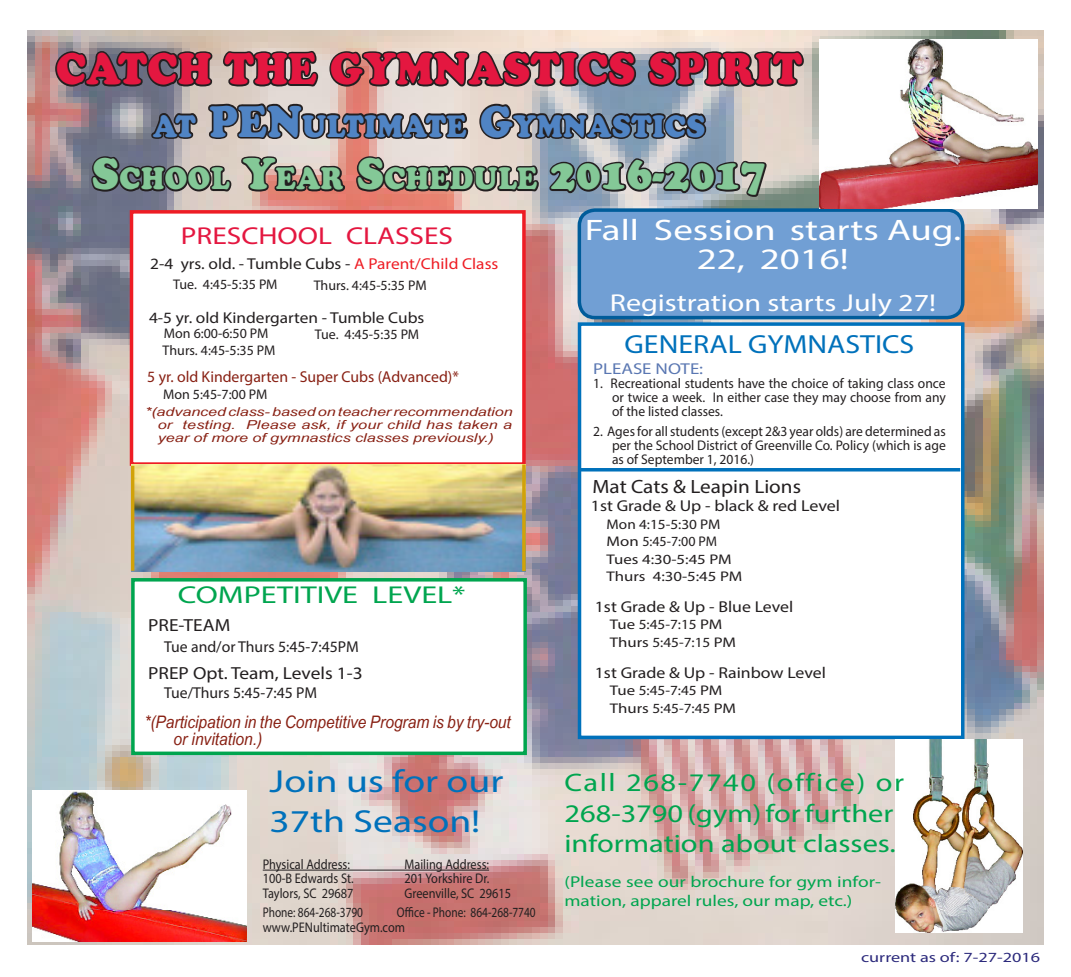
<style>
.page{position:relative;width:1071px;height:977px;background:#fff}
.page>*{position:absolute;margin:0;border:0;box-sizing:border-box;transform-origin:0 0}
.t1{font:43.75px "Cooper Black Std";letter-spacing:.015em;color:#e41740;scale:.9 1}
.t2{font:43.75px "Cooper Black Std";letter-spacing:.015em;color:#84c897;scale:.9 1}
.t3{font:31.85px/39.4px "Myriad Pro";color:#0071bb;scale:1.25 1}
.t4{font:30.62px "Cooper Black Std";color:#5084c4;scale:.9 1}
.t5{font:30.62px "Cooper Black Std";color:#84c897;scale:.9 1}
.t6{font:29.75px/29.2px "Myriad Pro";color:#fff;text-align:center;scale:1.31 1}
.Headline{font:26.25px "Myriad Pro";color:#0071bb;scale:1.14 1}
.t7{font:25.38px/30.4px "Myriad Pro";color:#00a54f;scale:1.2 1}
.t8{font:24.5px "Myriad Pro";color:#fff;scale:1.23 1}
.Headline-2{font:24.5px "Myriad Pro";color:#00a54f;scale:1.31 1}
.Headline-3{font:24.5px "Myriad Pro";color:#e41740;scale:1.2 1}
.Headline_-_age{font:19.25px "Myriad Pro";color:#231f20;scale:1.1 1}
.HEADLINE-AGE_PS{font:17.5px "Myriad Pro";color:#231f20;scale:1.11 1}
.t9{font:italic 17.15px/17.3px "Arial Narrow";color:#882013;scale:1.1 1}
.Headline_-_age-2{font:15.75px "Myriad Pro";color:#231f20;scale:1.1 1}
.t10{font:15.75px/19.8px "Myriad Pro";color:#00a54f;scale:1.23 1}
.Headline_-_age-3{font:15.75px "Myriad Pro";color:#231f20}
.Headline_-_age-4{font:15.75px "Myriad Pro";color:#231f20;scale:1.13 1}
.Headline_-_age-5{font:15.75px "Myriad Pro";color:#882013}
.HEADLINE-AGE_PS-2{font:15.75px "Myriad Pro";color:#231f20;scale:1.13 1}
.Headline-4{font:15.75px "Myriad Pro";color:#5a77b2;scale:1.2 1}
.Headline-5{font:14px/13.8px "Myriad Pro";color:#231f20;text-align:justify}
.Headline-6{font:14px "Myriad Pro";color:#231f20;scale:1.2 1}
.Body_schedules_ps{font:14px "Myriad Pro";color:#231f20}
.Headline-7{font:14px "Myriad Pro";color:#231f20;scale:.88 1}
.Headline-8{font:14px "Myriad Pro";color:#231f20;scale:.81 1}
.spacer{font:14px "Myriad Pro";color:#231f20;scale:.88 1}
.t11{font:14px "Myriad Pro";color:#2c2a7c;scale:1.3 1}
.Headline-9{font:14px "Myriad Pro";color:#231f20;scale:1.09 1}
.Body_schedules_ps-2{font:italic 12.25px/13.1px "Arial Narrow";color:#882013;text-align:justify;scale:1.6 1}
.s1{font-size:43.75px}
.s2{font-size:30.62px}
.s3{color:#ee1c24}
</style>
<div class="page">
<img style="left:28px;top:31px;width:1015px;height:913px">
<div style="left:578px;top:322px;width:387px;height:417px;background:#fff;border:4px solid #0071bb"></div>
<div style="left:131px;top:578px;width:396px;height:177px;background:#fff;border:4px solid #00a54f"></div>
<div style="left:130px;top:210px;width:396px;height:256px;background:#fff;border:4px solid #ee1c24"></div>
<div style="left:579px;top:210px;width:384px;height:107px;background:#719fd4;border-radius:16px"></div>
<div style="left:578px;top:208px;width:387px;height:111px;border:4px solid #005c9a;border-radius:16px"></div>
<hr style="left:579px;top:468px;width:381px;height:3px;background:#0071bb">
<img style="left:131px;top:465px;width:391px;height:106px">
<img style="left:32px;top:790px;width:214px;height:151px">
<hr style="left:131px;top:466px;width:3px;height:104px;background:#d1a209">
<svg style="left:522px;top:464px;width:4px;height:107px"></svg>
<img style="left:896px;top:739px;width:127px;height:193px">
<img style="left:819px;top:39px;width:219px;height:170px">
<hr style="left:263px;top:869px;width:226px;height:1px;background:#231f20">
<svg style="left:53px;top:49px;width:753px;height:313px"></svg>
<p class="t1" style="left:56px;top:43px;width:831px">CATCH THE GYMNASTICS SPIRIT</p>
<p class="t4" style="left:153px;top:108px;width:236px">AT <span class="s1">PEN</span>ULTIMATE</p>
<p class="t4" style="left:480px;top:108px;width:62px"><span class="s1">G</span>YMNASTICS</p>
<p class="t5" style="left:92px;top:160px;width:230px"><span class="s1">S</span>CHOOL <span class="s1">Y</span>EAR</p>
<p class="t5" style="left:357px;top:160px;width:56px"><span class="s1">S</span>CHE</p>
<p class="t2" style="left:450px;top:148px;width:352px"><span class="s2">DULE</span> 2016-2017</p>
<p class="t6" style="left:585px;top:214px;width:289px">Fall Session starts Aug.<br>22, 2016!</p>
<p class="t8" style="left:610px;top:288px;width:267px">Registration starts July 27!</p>
<p class="Headline-3" style="left:181px;top:220px;width:228px">PRESCHOOL CLASSES</p>
<p class="Headline_-_age-2" style="left:150px;top:254px;width:318px">2-4 yrs. old. - Tumble Cubs - <span class="s3">A Parent/Child Class</span></p>
<p class="Body_schedules_ps" style="left:173px;top:275px;width:106px">Tue. 4:45-5:35 PM</p>
<p class="Body_schedules_ps" style="left:164px;top:325px;width:106px">Mon 6:00-6:50 PM</p>
<p class="Body_schedules_ps" style="left:163px;top:342px;width:114px">Thurs. 4:45-5:35 PM</p>
<p class="Headline" style="left:625px;top:327px;width:256px">GENERAL GYMNASTICS</p>
<p class="Body_schedules_ps" style="left:314px;top:276px;width:114px">Thurs. 4:45-5:35 PM</p>
<p class="Headline_-_age-2" style="left:149px;top:307px;width:252px">4-5 yr. old Kindergarten - Tumble Cubs</p>
<p class="Body_schedules_ps" style="left:315px;top:326px;width:106px">Tue. 4:45-5:35 PM</p>
<p class="Headline_-_age-5" style="left:147px;top:367px;width:313px">5 yr. old Kindergarten - Super Cubs (Advanced)*</p>
<p class="Body_schedules_ps" style="left:163px;top:386px;width:106px">Mon 5:45-7:00 PM</p>
<p class="Body_schedules_ps-2" style="left:158px;top:404px;width:223px;text-indent:-13px">*(advanced class- based on teacher recommendation or testing. Please ask, if your child has taken a year of more of gymnastics classes previously.)</p>
<p class="Headline-2" style="left:178px;top:580px;width:221px">COMPETITIVE LEVEL*</p>
<p class="HEADLINE-AGE_PS" style="left:148px;top:614px;width:75px">PRE-TEAM</p>
<p class="Headline_-_age-3" style="left:164px;top:636px;width:196px">Tue and/or Thurs 5:45-7:45PM</p>
<p class="HEADLINE-AGE_PS" style="left:148px;top:662px;width:195px">PREP Opt. Team, Levels 1-3</p>
<p class="Headline_-_age-3" style="left:164px;top:683px;width:154px">Tue/Thurs 5:45-7:45 PM</p>
<p class="t9" style="left:174px;top:712px;width:308px;text-indent:-29px">*(Participation in the Competitive Program is by try-out or invitation.)</p>
<p class="t3" style="left:270px;top:761px;width:189px">Join us for our<br>37th Season!</p>
<p class="spacer" style="left:263px;top:855px;width:101px">Physical Address:</p>
<p class="spacer" style="left:405px;top:855px;width:98px">Mailing Address:</p>
<p class="Headline-7" style="left:263px;top:869px;width:105px">100-B Edwards St.</p>
<p class="Headline-7" style="left:405px;top:869px;width:98px">201 Yorkshire Dr.</p>
<p class="Headline-7" style="left:263px;top:884px;width:104px">Taylors, SC 29687</p>
<p class="Headline-7" style="left:405px;top:884px;width:123px">Greenville, SC 29615</p>
<p class="Headline-8" style="left:263px;top:904px;width:125px">Phone: 864-268-3790</p>
<p class="Headline-8" style="left:397px;top:904px;width:173px">Office - Phone: 864-268-7740</p>
<p class="Headline-7" style="left:263px;top:918px;width:163px">www.PENultimateGym.com</p>
<p class="Headline-4" style="left:593px;top:359px;width:93px">PLEASE NOTE:</p>
<p class="Headline-5" style="left:612px;top:376px;width:335px;text-indent:-19px">1. Recreational students have the choice of taking class once or twice a week. In either case they may choose from any of the listed classes.</p>
<p class="Headline-5" style="left:612px;top:424px;width:335px;text-indent:-19px">2. Ages for all students (except 2&amp;3 year olds) are determined as per the School District of Greenville Co. Policy (which is age as of September 1, 2016.)</p>
<p class="Headline_-_age" style="left:592px;top:474px;width:191px">Mat Cats &amp; Leapin Lions</p>
<p class="HEADLINE-AGE_PS-2" style="left:591px;top:496px;width:222px">1st Grade &amp; Up - black &amp; red Level</p>
<p class="Headline-9" style="left:607px;top:515px;width:106px">Mon 4:15-5:30 PM</p>
<p class="Headline-6" style="left:607px;top:532px;width:94px">Mon 5:45-7:00 PM</p>
<p class="Headline-6" style="left:607px;top:550px;width:106px">Tues 4:30-5:45 PM</p>
<p class="Headline-6" style="left:607px;top:567px;width:115px">Thurs 4:30-5:45 PM</p>
<p class="Headline_-_age-4" style="left:595px;top:597px;width:177px">1st Grade &amp; Up - Blue Level</p>
<p class="Headline-6" style="left:610px;top:616px;width:95px">Tue 5:45-7:15 PM</p>
<p class="Headline-6" style="left:610px;top:633px;width:107px">Thurs 5:45-7:15 PM</p>
<p class="Headline_-_age-4" style="left:595px;top:662px;width:206px">1st Grade &amp; Up - Rainbow Level</p>
<p class="Headline-6" style="left:610px;top:681px;width:95px">Tue 5:45-7:45 PM</p>
<p class="Headline-6" style="left:610px;top:699px;width:107px">Thurs 5:45-7:45 PM</p>
<p class="t7" style="left:564px;top:767px;width:284px">Call 268-7740 (office) or<br>268-3790 (gym) for further information about classes.</p>
<p class="t10" style="left:564px;top:871px;width:259px">(Please see our brochure for gym infor&shy;mation, apparel rules, our map, etc.)</p>
<p class="t11" style="left:861px;top:948px;width:139px">current as of: 7-27-2016</p>
</div>
